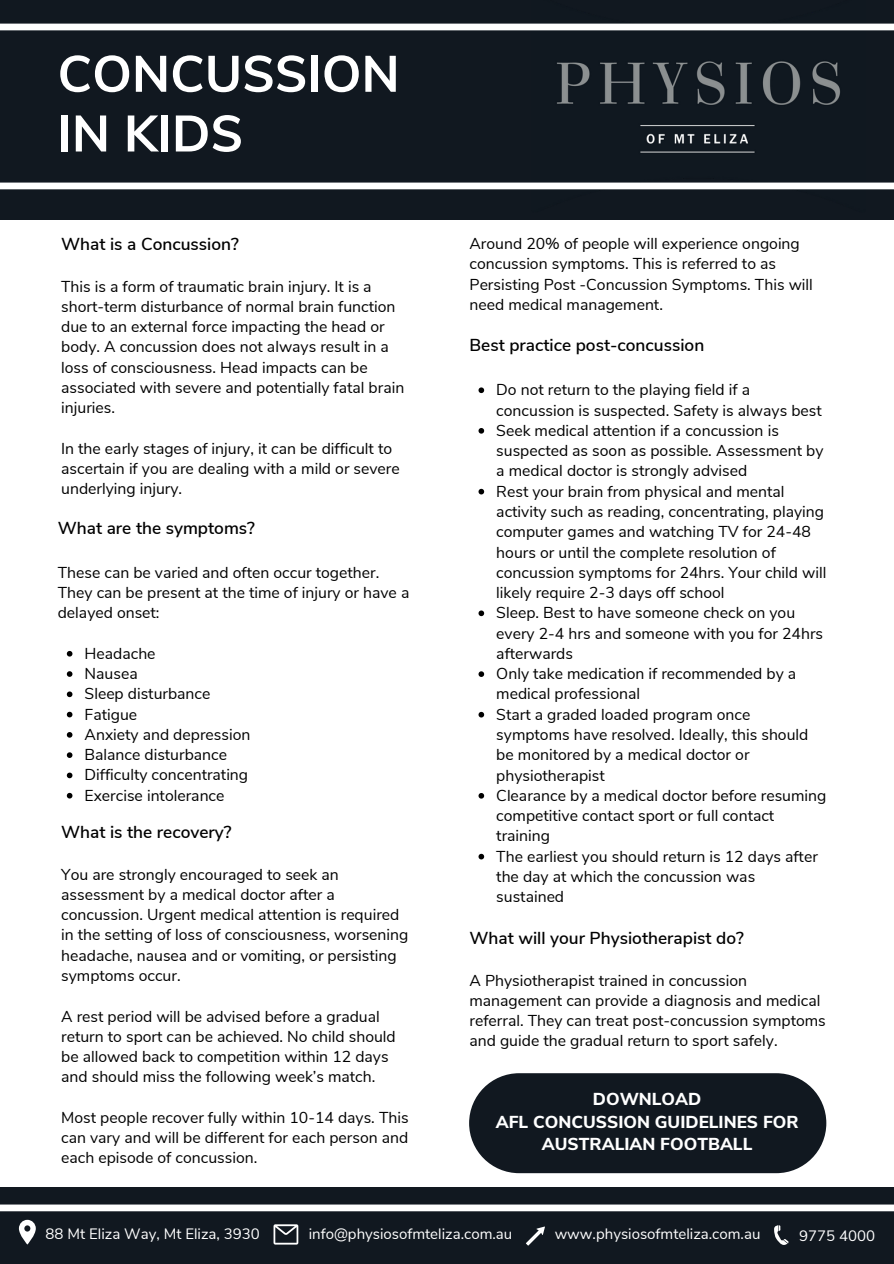
<style>
.page{position:relative;width:894px;height:1264px;background:#fff}
.page>*{position:absolute;margin:0;border:0;box-sizing:border-box;transform-origin:0 0}
.t1{font:700 51px "Nunito Sans";color:#fff}
.t2{font:600 17.25px "Nunito Sans";color:#000}
.t3{font:800 17.25px/22.5px "Nunito Sans";color:#fff;text-align:center}
.t4{font:15.75px/20.2px "Nunito Sans";color:#000}
.t5{font:15px "Nunito Sans";color:#fff}
</style>
<div class="page">
<div style="left:0;top:0;width:893px;height:219px;background:#111820"></div>
<img style="left:531px;top:23px;width:334px;height:167px">
<div style="left:0;top:24px;width:893px;height:6px;background:#fff"></div>
<div style="left:0;top:182px;width:893px;height:7px;background:#fff"></div>
<div style="left:0;top:1187px;width:893px;height:76px;background:#111820"></div>
<div style="left:0;top:1204px;width:893px;height:7px;background:#fff"></div>
<svg style="left:19px;top:1219px;width:17px;height:25px"></svg>
<svg style="left:273px;top:1224px;width:25px;height:20px"></svg>
<svg style="left:526px;top:1226px;width:19px;height:19px"></svg>
<svg style="left:774px;top:1225px;width:14px;height:20px"></svg>
<svg style="left:67px;top:651px;width:5px;height:5px"></svg>
<svg style="left:67px;top:671px;width:5px;height:6px"></svg>
<svg style="left:67px;top:691px;width:5px;height:6px"></svg>
<svg style="left:67px;top:711px;width:5px;height:6px"></svg>
<svg style="left:67px;top:732px;width:5px;height:5px"></svg>
<svg style="left:67px;top:752px;width:5px;height:6px"></svg>
<svg style="left:67px;top:772px;width:5px;height:6px"></svg>
<svg style="left:67px;top:792px;width:5px;height:6px"></svg>
<svg style="left:478px;top:387px;width:6px;height:6px"></svg>
<svg style="left:478px;top:428px;width:6px;height:5px"></svg>
<svg style="left:478px;top:489px;width:6px;height:5px"></svg>
<svg style="left:478px;top:610px;width:6px;height:6px"></svg>
<svg style="left:478px;top:671px;width:6px;height:6px"></svg>
<svg style="left:478px;top:712px;width:6px;height:5px"></svg>
<svg style="left:478px;top:793px;width:6px;height:5px"></svg>
<svg style="left:478px;top:853px;width:6px;height:6px"></svg>
<div style="left:469px;top:1073px;width:357px;height:100px;background:#111820;border-radius:50px"></div>
<p class="t1" style="left:57px;top:40px;width:343px">CONCUSSION</p>
<p class="t1" style="left:57px;top:100px;width:187px">IN KIDS</p>
<p class="t2" style="left:61px;top:232px;width:179px">What is a Concussion?</p>
<p class="t4" style="left:61px;top:276px;width:344px">This is a form of traumatic brain injury. It is a short-term disturbance of normal brain function due to an external force impacting the head or body. A concussion does not always result in a loss of consciousness. Head impacts can be associated with severe and potentially fatal brain injuries.</p>
<p class="t4" style="left:61px;top:438px;width:340px">In the early stages of injury, it can be difficult to ascertain if you are dealing with a mild or severe underlying injury.</p>
<p class="t2" style="left:58px;top:516px;width:199px">What are the symptoms?</p>
<p class="t4" style="left:58px;top:562px;width:353px">These can be varied and often occur together.<br>They can be present at the time of injury or have a delayed onset:</p>
<p class="t4" style="left:85px;top:643px;width:72px">Headache</p>
<p class="t4" style="left:85px;top:663px;width:55px">Nausea</p>
<p class="t4" style="left:85px;top:684px;width:127px">Sleep disturbance</p>
<p class="t4" style="left:85px;top:704px;width:54px">Fatigue</p>
<p class="t4" style="left:85px;top:724px;width:167px">Anxiety and depression</p>
<p class="t4" style="left:85px;top:745px;width:144px">Balance disturbance</p>
<p class="t4" style="left:85px;top:765px;width:165px">Difficulty concentrating</p>
<p class="t4" style="left:85px;top:785px;width:141px">Exercise intolerance</p>
<p class="t2" style="left:61px;top:820px;width:172px">What is the recovery?</p>
<p class="t4" style="left:61px;top:864px;width:348px">You are strongly encouraged to seek an assessment by a medical doctor after a concussion. Urgent medical attention is required in the setting of loss of consciousness, worsening headache, nausea and or vomiting, or persisting symptoms occur.</p>
<p class="t4" style="left:61px;top:1006px;width:336px">A rest period will be advised before a gradual return to sport can be achieved. No child should be allowed back to competition within 12 days and should miss the following week’s match.</p>
<p class="t4" style="left:61px;top:1107px;width:349px;text-align:justify">Most people recover fully within 10-14 days. This can vary and will be different for each person and each episode of concussion.</p>
<p class="t4" style="left:469px;top:234px;width:345px">Around 20% of people will experience ongoing concussion symptoms. This is referred to as Persisting Post -Concussion Symptoms. This will need medical management.</p>
<p class="t2" style="left:469px;top:334px;width:236px">Best practice post-concussion</p>
<p class="t4" style="left:496px;top:380px;width:327px">Do not return to the playing field if a concussion is suspected. Safety is always best</p>
<p class="t4" style="left:496px;top:420px;width:328px">Seek medical attention if a concussion is suspected as soon as possible. Assessment by a medical doctor is strongly advised</p>
<p class="t4" style="left:496px;top:481px;width:331px">Rest your brain from physical and mental activity such as reading, concentrating, playing computer games and watching TV for 24-48 hours or until the complete resolution of concussion symptoms for 24hrs. Your child will likely require 2-3 days off school</p>
<p class="t4" style="left:496px;top:603px;width:328px">Sleep. Best to have someone check on you every 2-4 hrs and someone with you for 24hrs afterwards</p>
<p class="t4" style="left:496px;top:664px;width:301px">Only take medication if recommended by a medical professional</p>
<p class="t4" style="left:496px;top:704px;width:313px">Start a graded loaded program once symptoms have resolved. Ideally, this should be monitored by a medical doctor or physiotherapist</p>
<p class="t4" style="left:496px;top:785px;width:331px">Clearance by a medical doctor before resuming competitive contact sport or full contact training</p>
<p class="t4" style="left:496px;top:846px;width:323px">The earliest you should return is 12 days after the day at which the concussion was sustained</p>
<p class="t2" style="left:469px;top:926px;width:276px">What will your Physiotherapist do?</p>
<p class="t4" style="left:469px;top:970px;width:358px">A Physiotherapist trained in concussion management can provide a diagnosis and medical referral. They can treat post-concussion symptoms and guide the gradual return to sport safely.</p>
<p class="t3" style="left:592px;top:1088px;width:110px">DOWNLOAD</p>
<p class="t3" style="left:495px;top:1110px;width:304px">AFL CONCUSSION GUIDELINES FOR<br>AUSTRALIAN FOOTBALL</p>
<p class="t5" style="left:46px;top:1223px;width:216px">88 Mt Eliza Way, Mt Eliza, 3930</p>
<p class="t5" style="left:308px;top:1223px;width:205px">info@physiosofmteliza.com.au</p>
<p class="t5" style="left:554px;top:1223px;width:207px">www.physiosofmteliza.com.au</p>
<p class="t5" style="left:798px;top:1225px;width:77px">9775 4000</p>
</div>
